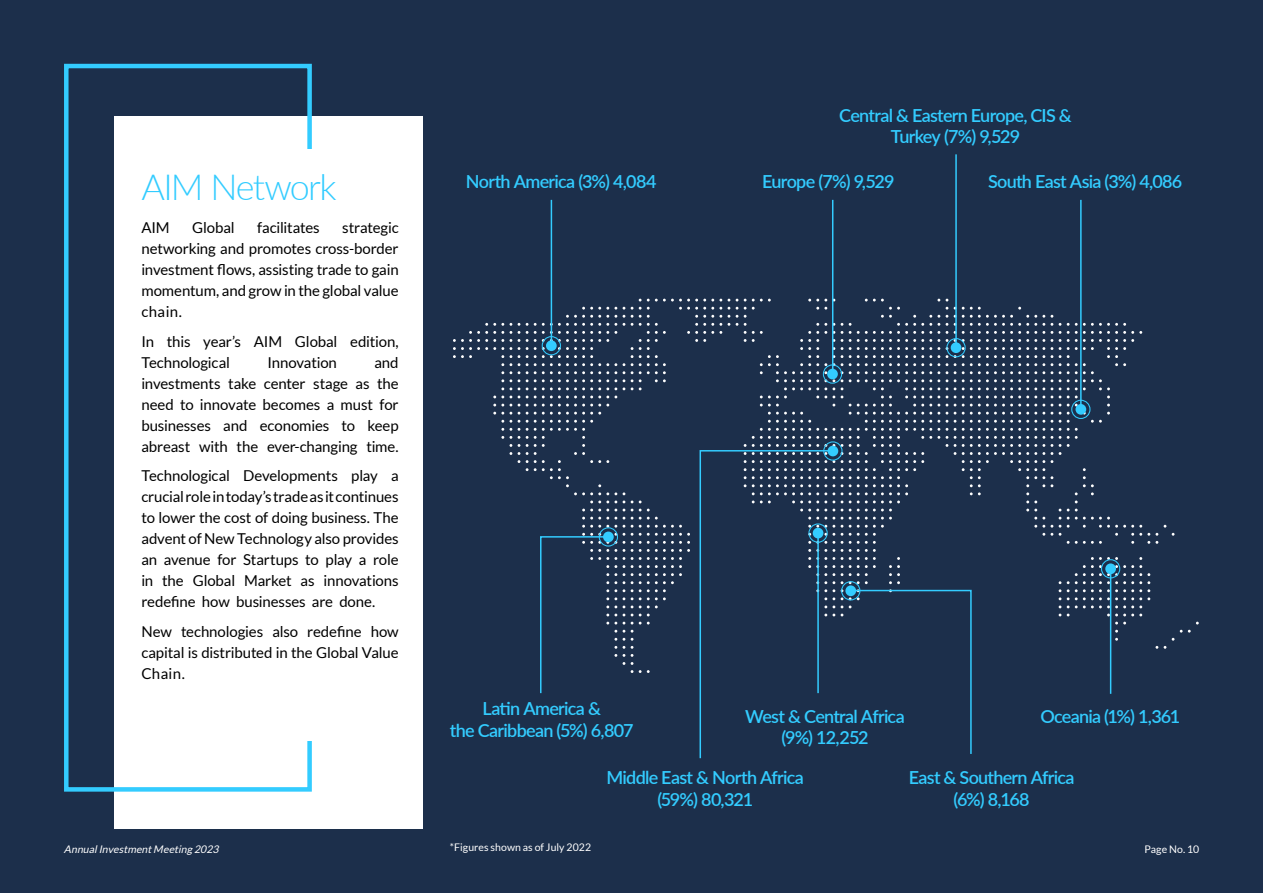
<style>
.page{position:relative;width:1263px;height:893px;background:#1c2f4b}
.page>*{position:absolute;margin:0;border:0;box-sizing:border-box;transform-origin:0 0}
.t1{font:300 36px "Lato";letter-spacing:-.05em;color:#3cf}
.t2{font:600 18px/21.6px "Lato";letter-spacing:-.04em;color:#3cf;text-align:center}
.t3{font:15px/21px "Lato";letter-spacing:-.01em;color:#000;text-align:justify}
.t4{font:10.5px "Lato";letter-spacing:.005em;color:#fff}
.t5{font:italic 10.5px "Lato";color:#fff}
</style>
<div class="page">
<div style="left:115px;top:116px;width:308px;height:713px;background:#fff"></div>
<div style="left:64px;top:64px;width:248px;height:728px;border:4px solid #3cf"></div>
<div style="left:115px;top:149px;width:308px;height:592px;background:#fff"></div>
<svg style="left:647px;top:299px;width:83px;height:2px"></svg>
<svg style="left:752px;top:299px;width:19px;height:2px"></svg>
<svg style="left:808px;top:299px;width:27px;height:2px"></svg>
<svg style="left:865px;top:299px;width:19px;height:2px"></svg>
<svg style="left:937px;top:299px;width:11px;height:2px"></svg>
<svg style="left:816px;top:307px;width:11px;height:3px"></svg>
<svg style="left:631px;top:307px;width:2px;height:19px"></svg>
<svg style="left:639px;top:307px;width:2px;height:19px"></svg>
<svg style="left:736px;top:307px;width:2px;height:19px"></svg>
<svg style="left:679px;top:307px;width:51px;height:35px"></svg>
<svg style="left:744px;top:307px;width:2px;height:35px"></svg>
<svg style="left:647px;top:307px;width:19px;height:75px"></svg>
<svg style="left:849px;top:323px;width:2px;height:59px"></svg>
<svg style="left:453px;top:323px;width:59px;height:67px"></svg>
<svg style="left:518px;top:323px;width:2px;height:67px"></svg>
<svg style="left:526px;top:323px;width:2px;height:67px"></svg>
<svg style="left:534px;top:307px;width:91px;height:83px"></svg>
<svg style="left:631px;top:347px;width:2px;height:43px"></svg>
<svg style="left:639px;top:339px;width:2px;height:51px"></svg>
<svg style="left:752px;top:323px;width:83px;height:67px"></svg>
<svg style="left:841px;top:323px;width:2px;height:67px"></svg>
<svg style="left:857px;top:307px;width:91px;height:83px"></svg>
<svg style="left:954px;top:307px;width:2px;height:83px"></svg>
<svg style="left:962px;top:307px;width:2px;height:83px"></svg>
<svg style="left:970px;top:307px;width:83px;height:83px"></svg>
<svg style="left:1059px;top:323px;width:2px;height:67px"></svg>
<svg style="left:1067px;top:323px;width:2px;height:67px"></svg>
<svg style="left:1075px;top:323px;width:67px;height:67px"></svg>
<svg style="left:493px;top:396px;width:19px;height:2px"></svg>
<svg style="left:534px;top:396px;width:83px;height:2px"></svg>
<svg style="left:760px;top:396px;width:27px;height:2px"></svg>
<svg style="left:816px;top:396px;width:19px;height:2px"></svg>
<svg style="left:881px;top:396px;width:11px;height:2px"></svg>
<svg style="left:905px;top:396px;width:43px;height:2px"></svg>
<svg style="left:970px;top:396px;width:83px;height:2px"></svg>
<svg style="left:493px;top:404px;width:19px;height:2px"></svg>
<svg style="left:534px;top:404px;width:75px;height:2px"></svg>
<svg style="left:760px;top:404px;width:19px;height:2px"></svg>
<svg style="left:857px;top:404px;width:35px;height:2px"></svg>
<svg style="left:913px;top:404px;width:35px;height:2px"></svg>
<svg style="left:970px;top:404px;width:83px;height:2px"></svg>
<svg style="left:1075px;top:412px;width:35px;height:27px"></svg>
<svg style="left:1067px;top:412px;width:2px;height:35px"></svg>
<svg style="left:493px;top:412px;width:19px;height:43px"></svg>
<svg style="left:954px;top:412px;width:2px;height:43px"></svg>
<svg style="left:1059px;top:412px;width:2px;height:43px"></svg>
<svg style="left:518px;top:412px;width:2px;height:51px"></svg>
<svg style="left:526px;top:412px;width:2px;height:59px"></svg>
<svg style="left:962px;top:412px;width:2px;height:59px"></svg>
<svg style="left:534px;top:412px;width:91px;height:83px"></svg>
<svg style="left:841px;top:428px;width:2px;height:67px"></svg>
<svg style="left:849px;top:428px;width:2px;height:67px"></svg>
<svg style="left:857px;top:412px;width:91px;height:83px"></svg>
<svg style="left:970px;top:412px;width:83px;height:83px"></svg>
<svg style="left:1075px;top:468px;width:19px;height:27px"></svg>
<svg style="left:590px;top:501px;width:35px;height:2px"></svg>
<svg style="left:857px;top:501px;width:43px;height:2px"></svg>
<svg style="left:1026px;top:501px;width:11px;height:2px"></svg>
<svg style="left:582px;top:509px;width:43px;height:2px"></svg>
<svg style="left:857px;top:509px;width:35px;height:2px"></svg>
<svg style="left:1026px;top:509px;width:11px;height:2px"></svg>
<svg style="left:582px;top:517px;width:43px;height:2px"></svg>
<svg style="left:647px;top:517px;width:11px;height:2px"></svg>
<svg style="left:857px;top:517px;width:35px;height:2px"></svg>
<svg style="left:1034px;top:517px;width:11px;height:2px"></svg>
<svg style="left:1075px;top:517px;width:35px;height:2px"></svg>
<svg style="left:1034px;top:525px;width:19px;height:11px"></svg>
<svg style="left:1059px;top:525px;width:2px;height:11px"></svg>
<svg style="left:1075px;top:525px;width:91px;height:19px"></svg>
<svg style="left:631px;top:525px;width:2px;height:83px"></svg>
<svg style="left:639px;top:525px;width:2px;height:83px"></svg>
<svg style="left:647px;top:525px;width:43px;height:83px"></svg>
<svg style="left:1059px;top:581px;width:2px;height:27px"></svg>
<svg style="left:1067px;top:581px;width:2px;height:27px"></svg>
<svg style="left:1075px;top:557px;width:75px;height:51px"></svg>
<svg style="left:1107px;top:614px;width:35px;height:2px"></svg>
<svg style="left:1115px;top:622px;width:11px;height:2px"></svg>
<svg style="left:1115px;top:630px;width:3px;height:11px"></svg>
<svg style="left:1155px;top:646px;width:11px;height:3px"></svg>
<svg style="left:631px;top:630px;width:2px;height:43px"></svg>
<hr style="left:551px;top:200px;width:1px;height:149px;background:#3cf">
<hr style="left:832px;top:200px;width:1px;height:176px;background:#3cf">
<hr style="left:955px;top:154px;width:2px;height:193px;background:#3cf">
<hr style="left:1080px;top:200px;width:2px;height:207px;background:#3cf">
<hr style="left:1110px;top:568px;width:1px;height:126px;background:#3cf">
<svg style="left:841px;top:525px;width:131px;height:229px"></svg>
<svg style="left:699px;top:412px;width:136px;height:347px"></svg>
<svg style="left:540px;top:525px;width:85px;height:169px"></svg>
<div style="left:546px;top:340px;width:11px;height:11px;background:#3cf;border-radius:50%"></div>
<div style="left:542px;top:336px;width:19px;height:19px;border:1px solid #3cf;border-radius:50%"></div>
<div style="left:827px;top:369px;width:11px;height:10px;background:#3cf;border-radius:50%"></div>
<div style="left:823px;top:364px;width:19px;height:20px;border:1px solid #3cf;border-radius:50%"></div>
<div style="left:951px;top:342px;width:10px;height:11px;background:#3cf;border-radius:50%"></div>
<div style="left:946px;top:338px;width:20px;height:19px;border:1px solid #3cf;border-radius:50%"></div>
<div style="left:1075px;top:404px;width:11px;height:11px;background:#3cf;border-radius:50%"></div>
<div style="left:1071px;top:400px;width:19px;height:19px;border:1px solid #3cf;border-radius:50%"></div>
<div style="left:1105px;top:563px;width:11px;height:11px;background:#3cf;border-radius:50%"></div>
<div style="left:1101px;top:559px;width:19px;height:19px;border:1px solid #3cf;border-radius:50%"></div>
<div style="left:845px;top:585px;width:11px;height:11px;background:#3cf;border-radius:50%"></div>
<div style="left:841px;top:581px;width:19px;height:19px;border:1px solid #3cf;border-radius:50%"></div>
<div style="left:813px;top:528px;width:10px;height:10px;background:#3cf;border-radius:50%"></div>
<div style="left:808px;top:523px;width:20px;height:20px;border:1px solid #3cf;border-radius:50%"></div>
<div style="left:603px;top:532px;width:11px;height:10px;background:#3cf;border-radius:50%"></div>
<div style="left:599px;top:527px;width:19px;height:20px;border:1px solid #3cf;border-radius:50%"></div>
<div style="left:827px;top:446px;width:11px;height:10px;background:#3cf;border-radius:50%"></div>
<div style="left:823px;top:441px;width:19px;height:20px;border:1px solid #3cf;border-radius:50%"></div>
<h1 class="t1" style="left:141px;top:162px;width:197px">AIM Network</h1>
<p class="t2" style="left:466px;top:169px;width:192px">North America (3%) 4,084</p>
<p class="t3" style="left:141px;top:217px;width:30px">AIM</p>
<p class="t3" style="left:192px;top:217px;width:44px">Global</p>
<p class="t3" style="left:257px;top:217px;width:64px">facilitates</p>
<p class="t3" style="left:141px;top:217px;width:259px;text-indent:201px">strategic networking and promotes cross-border investment flows, assisting trade to gain momentum, and grow in the global value chain.</p>
<p class="t3" style="left:141px;top:331px;width:259px">In this year’s AIM Global edition,<br>Technological</p>
<p class="t3" style="left:141px;top:352px;width:259px;text-indent:233px">and investments take center stage as the need to innovate becomes a must for businesses and economies to keep abreast with the ever-changing time.</p>
<p class="t3" style="left:141px;top:465px;width:259px">Technological Developments play a crucial role in today’s trade as it continues to lower the cost of doing business. The advent of New Technology also provides an avenue for Startups to play a role in the Global Market as innovations redefine how businesses are done.</p>
<p class="t3" style="left:141px;top:621px;width:259px">New technologies also redefine how capital is distributed in the Global Value Chain.</p>
<p class="t3" style="left:267px;top:352px;width:71px">Innovation</p>
<p class="t2" style="left:450px;top:697px;width:185px">Latin America &amp;<br>the Caribbean (5%) 6,807</p>
<p class="t2" style="left:839px;top:104px;width:234px">Central &amp; Eastern Europe, CIS &amp;<br>Turkey (7%) 9,529</p>
<p class="t2" style="left:762px;top:169px;width:134px">Europe (7%) 9,529</p>
<p class="t2" style="left:988px;top:169px;width:196px">South East Asia (3%) 4,086</p>
<p class="t2" style="left:745px;top:704px;width:161px">West &amp; Central Africa (9%) 12,252</p>
<p class="t2" style="left:1040px;top:704px;width:141px">Oceania (1%) 1,361</p>
<p class="t2" style="left:606px;top:766px;width:199px">Middle East &amp; North Africa (59%) 80,321</p>
<p class="t2" style="left:909px;top:766px;width:167px">East &amp; Southern Africa (6%) 8,168</p>
<p class="t4" style="left:450px;top:841px;width:143px">*Figures shown as of July 2022</p>
<p class="t5" style="left:64px;top:843px;width:159px">AnnualInvestmentMeeting 2023</p>
<p class="t4" style="left:1144px;top:843px;width:56px">Page No. 10</p>
</div>
